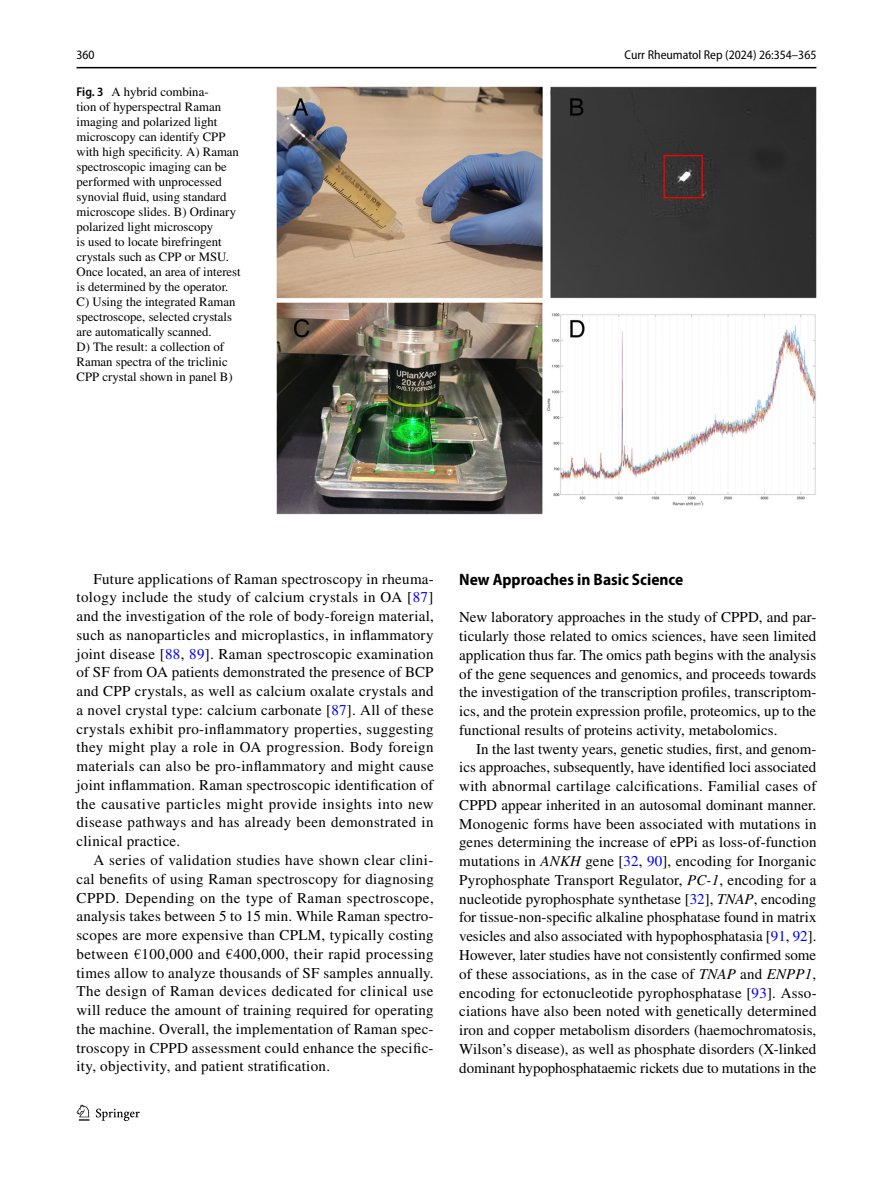
<style>
.page{position:relative;width:893px;height:1187px;background:#fff}
.page>*{position:absolute;margin:0;border:0;box-sizing:border-box;transform-origin:0 0}
.t1{font:700 semi-condensed 16.5px "Myriad Pro";color:#000}
.t2{font:15px/18.8px "STIX";letter-spacing:.015em;color:#000;text-align:justify}
.t3{font:12.75px/15px "STIX";color:#000}
.t4{font:semi-condensed 12.75px "Myriad Pro";color:#000}
.s1{font-family:"Myriad Pro";font-weight:600;font-stretch:semi-condensed}
.s2{color:#00f}
.s3{font-style:italic}
</style>
<div class="page">
<hr style="left:77px;top:67px;width:739px;height:1px;background:#000">
<svg style="left:77px;top:1104px;width:12px;height:16px"></svg>
<svg style="left:96px;top:1108px;width:44px;height:12px"></svg>
<img style="left:276px;top:87px;width:540px;height:427px">
<p class="t4" style="left:77px;top:48px;width:20px">360</p>
<p class="t4" style="left:625px;top:48px;width:193px">Curr Rheumatol Rep (2024) 26:354–365</p>
<p class="t3" style="left:77px;top:85px;width:166px"><span class="s1">Fig. 3</span> A hybrid combina-<br>tion of hyperspectral Raman imaging and polarized light microscopy can identify CPP with high specificity. A) Raman spectroscopic imaging can be performed with unprocessed synovial fluid, using standard microscope slides. B) Ordinary polarized light microscopy<br>is used to locate birefringent crystals such as CPP or MSU.<br>Once located, an area of interest is determined by the operator.<br>C) Using the integrated Raman spectroscope, selected crystals are automatically scanned.<br>D) The result: a collection of<br>Raman spectra of the triclinic<br>CPP crystal shown in panel B)</p>
<p class="t2" style="left:77px;top:570px;width:359px;text-indent:17px">Future applications of Raman spectroscopy in rheuma&shy;tology include the study of calcium crystals in OA [<span class="s2">87</span>] and the investigation of the role of body-foreign material, such as nanoparticles and microplastics, in inflammatory joint disease [<span class="s2">88</span>, <span class="s2">89</span>]. Raman spectroscopic examination of SF from OA patients demonstrated the presence of BCP and CPP crystals, as well as calcium oxalate crystals and a novel crystal type: calcium carbonate [<span class="s2">87</span>]. All of these crystals exhibit pro-inflammatory properties, suggesting they might play a role in OA progression. Body foreign materials can also be pro-inflammatory and might cause joint inflammation. Raman spectroscopic identification of the causative particles might provide insights into new disease pathways and has already been demonstrated in clinical practice.</p>
<p class="t2" style="left:77px;top:851px;width:359px;text-indent:17px">A series of validation studies have shown clear clini&shy;cal benefits of using Raman spectroscopy for diagnosing CPPD. Depending on the type of Raman spectroscope, analysis takes between 5 to 15 min. While Raman spectro&shy;scopes are more expensive than CPLM, typically costing between €100,000 and €400,000, their rapid processing times allow to analyze thousands of SF samples annually.<br>The design of Raman devices dedicated for clinical use will reduce the amount of training required for operating the machine. Overall, the implementation of Raman spec&shy;troscopy in CPPD assessment could enhance the specific&shy;ity, objectivity, and patient stratification.</p>
<p class="t1" style="left:459px;top:570px;width:226px">New Approaches in Basic Science</p>
<p class="t2" style="left:459px;top:609px;width:359px">New laboratory approaches in the study of CPPD, and par&shy;ticularly those related to omics sciences, have seen limited application thus far. The omics path begins with the analysis of the gene sequences and genomics, and proceeds towards the investigation of the transcription profiles, transcriptom&shy;ics, and the protein expression profile, proteomics, up to the functional results of proteins activity, metabolomics.</p>
<p class="t2" style="left:459px;top:740px;width:359px;text-indent:17px">In the last twenty years, genetic studies, first, and genom&shy;ics approaches, subsequently, have identified loci associated with abnormal cartilage calcifications. Familial cases of CPPD appear inherited in an autosomal dominant manner.<br>Monogenic forms have been associated with mutations in genes determining the increase of ePPi as loss-of-function mutations in <span class="s3">ANKH</span> gene [<span class="s2">32</span>, <span class="s2">90</span>], encoding for Inorganic Pyrophosphate Transport Regulator, <span class="s3">PC-1</span>, encoding for a nucleotide pyrophosphate synthetase [<span class="s2">32</span>], <span class="s3">TNAP</span>, encoding for tissue-non-specific alkaline phosphatase found in matrix vesicles and also associated with hypophosphatasia [<span class="s2">91</span>, <span class="s2">92</span>].<br>However, later studies have not consistently confirmed some of these associations, as in the case of <span class="s3">TNAP</span> and <span class="s3">ENPP1</span>, encoding for ectonucleotide pyrophosphatase [<span class="s2">93</span>]. Asso&shy;ciations have also been noted with genetically determined iron and copper metabolism disorders (haemochromatosis, Wilson’s disease), as well as phosphate disorders (X-linked dominant hypophosphataemic rickets due to mutations in the</p>
</div>
